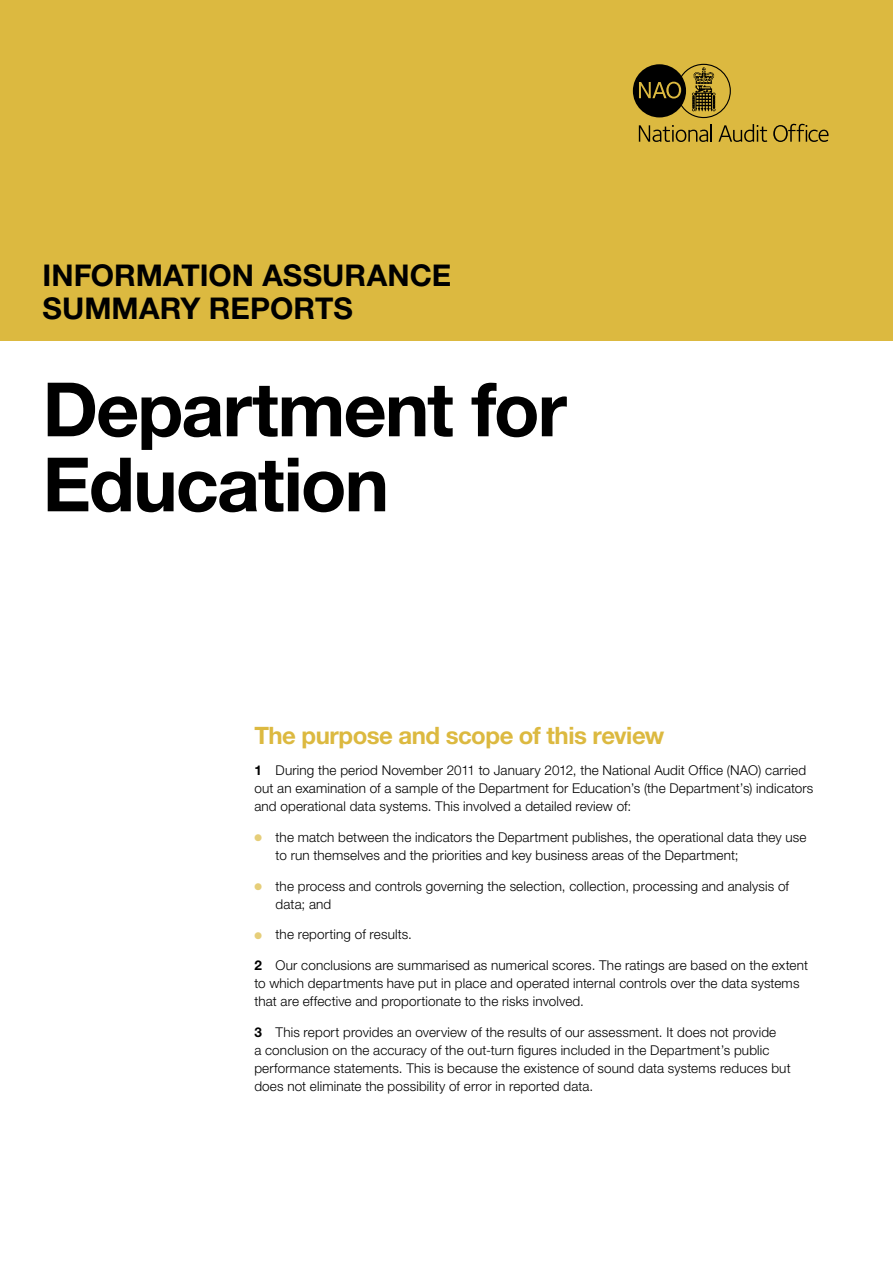
<style>
.page{position:relative;width:893px;height:1263px;background:#fff}
.page>*{position:absolute;margin:0;border:0;box-sizing:border-box;transform-origin:0 0}
.TITLE_50_50pt_75{font:700 75px/75px "Helvetica Neue LT Std";letter-spacing:-.025em;color:#000}
.HEAD_24_28pt_75{font:700 30px/33px "Helvetica Neue LT Std";color:#000}
.HEAD_16_18pt_75_7407{font:700 24px "Helvetica Neue LT Std";letter-spacing:-.02em;color:#dcb940}
.BC_9_12pt_45_numbere{font:300 13.5px/18px "Helvetica Neue LT Std";letter-spacing:.01em;color:#000}
.BC_9_12pt_45_BULLET{font:300 13.5px/18px "Helvetica Neue LT Std";letter-spacing:.01em;color:#000}
.s1{font-weight:700}
</style>
<div class="page">
<div style="left:0;top:0;width:893px;height:340px;background:#dcb940"></div>
<svg style="left:633px;top:64px;width:134px;height:78px"></svg>
<svg style="left:773px;top:124px;width:55px;height:18px"></svg>
<p class="HEAD_24_28pt_75" style="left:43px;top:258px;width:410px">INFORMATION ASSURANCE<br>SUMMARY REPORTS</p>
<p class="TITLE_50_50pt_75" style="left:43px;top:370px;width:526px">Department for<br>Education</p>
<p class="HEAD_16_18pt_75_7407" style="left:254px;top:721px;width:412px">The purpose and scope of this review</p>
<p class="BC_9_12pt_45_numbere" style="left:254px;top:761px;width:560px"><span class="s1">1</span> During the period November 2011 to January 2012, the National Audit Office (NAO) carried out an examination of a sample of the Department for Education’s (the Department’s) indicators and operational data systems. This involved a detailed review of:</p>
<p class="BC_9_12pt_45_BULLET" style="left:276px;top:828px;width:532px">the match between the indicators the Department publishes, the operational data they use to run themselves and the priorities and key business areas of the Department;</p>
<p class="BC_9_12pt_45_BULLET" style="left:276px;top:876px;width:515px">the process and controls governing the selection, collection, processing and analysis of data; and</p>
<p class="BC_9_12pt_45_BULLET" style="left:276px;top:925px;width:138px">the reporting of results.</p>
<p class="BC_9_12pt_45_numbere" style="left:254px;top:956px;width:555px"><span class="s1">2</span> Our conclusions are summarised as numerical scores. The ratings are based on the extent to which departments have put in place and operated internal controls over the data systems that are effective and proportionate to the risks involved.</p>
<p class="BC_9_12pt_45_numbere" style="left:254px;top:1023px;width:538px"><span class="s1">3</span> This report provides an overview of the results of our assessment. It does not provide<br>a conclusion on the accuracy of the out-turn figures included in the Department’s public performance statements. This is because the existence of sound data systems reduces but does not eliminate the possibility of error in reported data.</p>
</div>
